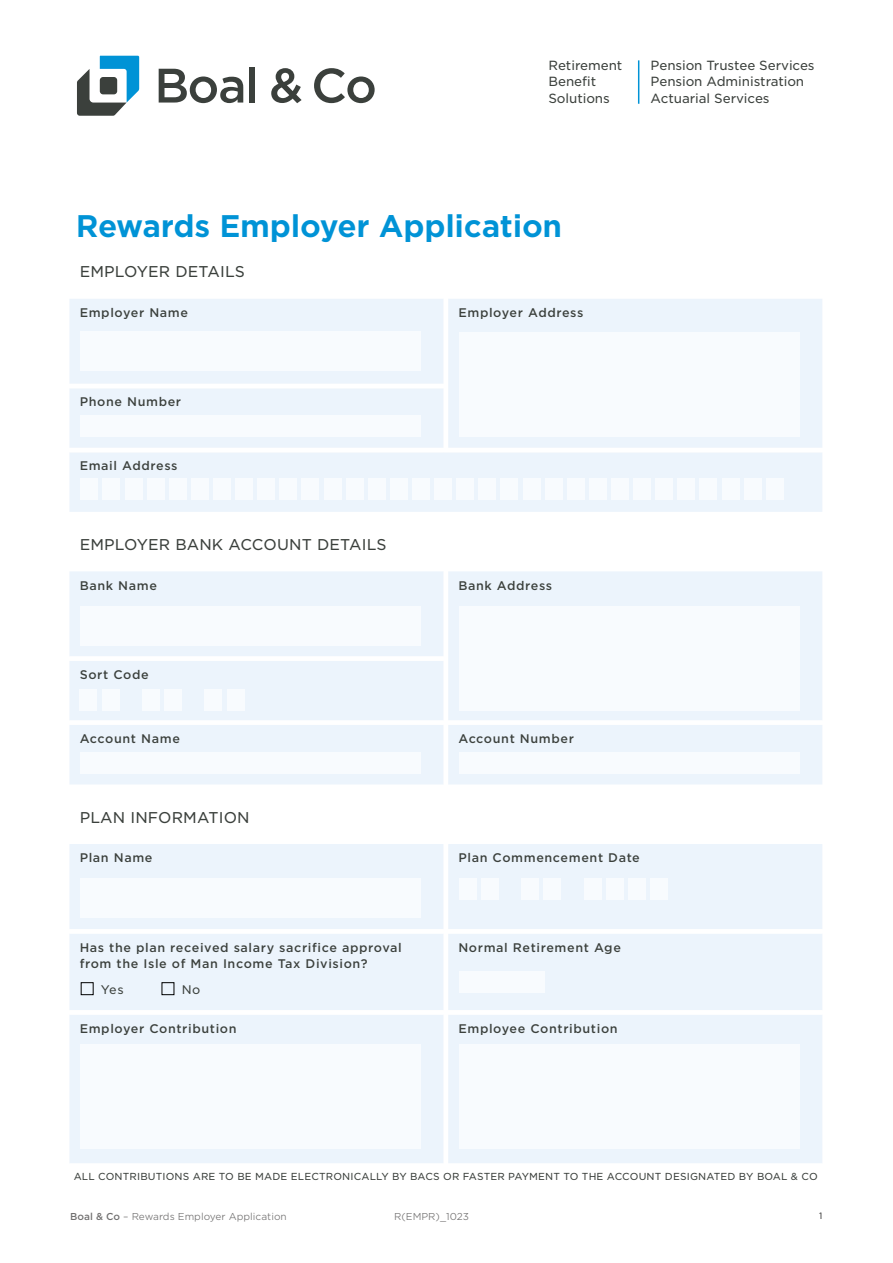
<style>
.page{position:relative;width:893px;height:1263px;background:#fff}
.page>*{position:absolute;margin:0;border:0;box-sizing:border-box;transform-origin:0 0}
.t1{font:700 30px "Gotham S Sm";letter-spacing:-.01em;color:#0093d6}
.t2{font:15px "Gotham S Sm";letter-spacing:.01em;color:#3b403c}
.t3{font:12.75px/16.5px "Gotham S Sm";letter-spacing:-.005em;color:#3b403c}
.t4{font:500 12px/16.5px "Gotham S Sm";letter-spacing:.05em;color:#3b403c}
.t5{font:12px "Gotham S Sm";color:#3b403c}
.t6{font:9.75px "Gotham S Sm";letter-spacing:.015em;color:#3b403c}
.t7{font:300 9.6px "Gotham S Sm";color:#706f6f}
.t8{font:300 8.7px "Gotham S Sm";color:#000}
.s1{font-weight:500}
</style>
<div class="page">
<div style="left:69px;top:299px;width:753px;height:213px;background:#ecf4fc"></div>
<hr style="left:444px;top:299px;width:4px;height:85px;background:#fff">
<svg style="left:69px;top:384px;width:753px;height:68px;fill:#ecf4fc"></svg>
<div style="left:69px;top:571px;width:753px;height:213px;background:#ecf4fc"></div>
<hr style="left:444px;top:571px;width:4px;height:85px;background:#fff">
<hr style="left:444px;top:725px;width:4px;height:59px;background:#fff">
<svg style="left:69px;top:656px;width:753px;height:69px;fill:#ecf4fc"></svg>
<div style="left:69px;top:844px;width:753px;height:319px;background:#ecf4fc"></div>
<svg style="left:69px;top:929px;width:753px;height:86px;background:#eef5fc"></svg>
<div style="left:80px;top:689px;width:17px;height:22px;background:#f8fbfe"></div>
<div style="left:142px;top:689px;width:17px;height:22px;background:#f8fbfe"></div>
<div style="left:205px;top:689px;width:17px;height:22px;background:#f8fbfe"></div>
<div style="left:102px;top:689px;width:17px;height:22px;background:#f8fbfe"></div>
<div style="left:165px;top:689px;width:17px;height:22px;background:#f8fbfe"></div>
<div style="left:227px;top:689px;width:17px;height:22px;background:#f8fbfe"></div>
<div style="left:81px;top:752px;width:340px;height:21px;background:#f8fbfe"></div>
<div style="left:459px;top:752px;width:340px;height:21px;background:#f8fbfe"></div>
<div style="left:459px;top:972px;width:85px;height:21px;background:#f8fbfe"></div>
<div style="left:81px;top:478px;width:17px;height:21px;background:#f8fbfe"></div>
<div style="left:125px;top:478px;width:17px;height:21px;background:#f8fbfe"></div>
<div style="left:169px;top:478px;width:17px;height:21px;background:#f8fbfe"></div>
<div style="left:412px;top:478px;width:17px;height:21px;background:#f8fbfe"></div>
<div style="left:213px;top:478px;width:17px;height:21px;background:#f8fbfe"></div>
<div style="left:457px;top:478px;width:17px;height:21px;background:#f8fbfe"></div>
<div style="left:258px;top:478px;width:17px;height:21px;background:#f8fbfe"></div>
<div style="left:501px;top:478px;width:17px;height:21px;background:#f8fbfe"></div>
<div style="left:302px;top:478px;width:17px;height:21px;background:#f8fbfe"></div>
<div style="left:545px;top:478px;width:17px;height:21px;background:#f8fbfe"></div>
<div style="left:656px;top:478px;width:17px;height:21px;background:#f8fbfe"></div>
<div style="left:346px;top:478px;width:17px;height:21px;background:#f8fbfe"></div>
<div style="left:589px;top:478px;width:17px;height:21px;background:#f8fbfe"></div>
<div style="left:700px;top:478px;width:17px;height:21px;background:#f8fbfe"></div>
<div style="left:103px;top:478px;width:17px;height:21px;background:#f8fbfe"></div>
<div style="left:147px;top:478px;width:17px;height:21px;background:#f8fbfe"></div>
<div style="left:191px;top:478px;width:17px;height:21px;background:#f8fbfe"></div>
<div style="left:435px;top:478px;width:17px;height:21px;background:#f8fbfe"></div>
<div style="left:236px;top:478px;width:17px;height:21px;background:#f8fbfe"></div>
<div style="left:479px;top:478px;width:17px;height:21px;background:#f8fbfe"></div>
<div style="left:280px;top:478px;width:17px;height:21px;background:#f8fbfe"></div>
<div style="left:523px;top:478px;width:17px;height:21px;background:#f8fbfe"></div>
<div style="left:324px;top:478px;width:17px;height:21px;background:#f8fbfe"></div>
<div style="left:567px;top:478px;width:17px;height:21px;background:#f8fbfe"></div>
<div style="left:678px;top:478px;width:17px;height:21px;background:#f8fbfe"></div>
<div style="left:368px;top:478px;width:17px;height:21px;background:#f8fbfe"></div>
<div style="left:611px;top:478px;width:17px;height:21px;background:#f8fbfe"></div>
<div style="left:722px;top:478px;width:17px;height:21px;background:#f8fbfe"></div>
<div style="left:766px;top:478px;width:17px;height:21px;background:#f8fbfe"></div>
<div style="left:390px;top:478px;width:17px;height:21px;background:#f8fbfe"></div>
<div style="left:634px;top:478px;width:17px;height:21px;background:#f8fbfe"></div>
<div style="left:744px;top:478px;width:17px;height:21px;background:#f8fbfe"></div>
<div style="left:459px;top:332px;width:340px;height:104px;background:#f8fbfe"></div>
<div style="left:459px;top:606px;width:340px;height:105px;background:#f8fbfe"></div>
<div style="left:459px;top:1044px;width:340px;height:105px;background:#f8fbfe"></div>
<div style="left:81px;top:415px;width:340px;height:21px;background:#f8fbfe"></div>
<div style="left:81px;top:332px;width:340px;height:39px;background:#f8fbfe"></div>
<div style="left:81px;top:606px;width:340px;height:39px;background:#f8fbfe"></div>
<div style="left:81px;top:1044px;width:340px;height:105px;background:#f8fbfe"></div>
<div style="left:81px;top:878px;width:340px;height:40px;background:#f8fbfe"></div>
<div style="left:81px;top:982px;width:13px;height:13px;border:1px solid #000"></div>
<div style="left:162px;top:982px;width:12px;height:13px;border:1px solid #000"></div>
<div style="left:459px;top:878px;width:17px;height:22px;background:#f8fbfe"></div>
<div style="left:522px;top:878px;width:17px;height:22px;background:#f8fbfe"></div>
<div style="left:584px;top:878px;width:17px;height:22px;background:#f8fbfe"></div>
<div style="left:628px;top:878px;width:17px;height:22px;background:#f8fbfe"></div>
<div style="left:481px;top:878px;width:17px;height:22px;background:#f8fbfe"></div>
<div style="left:544px;top:878px;width:17px;height:22px;background:#f8fbfe"></div>
<div style="left:606px;top:878px;width:17px;height:22px;background:#f8fbfe"></div>
<div style="left:651px;top:878px;width:17px;height:22px;background:#f8fbfe"></div>
<svg style="left:159px;top:69px;width:84px;height:34px"></svg>
<div style="left:249px;top:67px;width:6px;height:36px;background:#3b403c"></div>
<svg style="left:271px;top:68px;width:31px;height:35px"></svg>
<svg style="left:314px;top:68px;width:61px;height:35px"></svg>
<svg style="left:77px;top:56px;width:62px;height:60px"></svg>
<hr style="left:638px;top:60px;width:1px;height:44px;background:#0093d6">
<p class="t3" style="left:549px;top:57px;width:75px">Retirement<br>Benefit<br>Solutions</p>
<p class="t3" style="left:651px;top:57px;width:166px">Pension Trustee Services<br>Pension Administration<br>Actuarial Services</p>
<h1 class="t1" style="left:76px;top:205px;width:488px">Rewards Employer Application</h1>
<p class="t2" style="left:80px;top:262px;width:167px">EMPLOYER DETAILS</p>
<p class="t4" style="left:80px;top:304px;width:110px">Employer Name</p>
<p class="t4" style="left:458px;top:304px;width:127px">Employer Address</p>
<p class="t4" style="left:80px;top:394px;width:103px">Phone Number</p>
<p class="t4" style="left:80px;top:458px;width:99px">Email Address</p>
<p class="t2" style="left:80px;top:534px;width:308px">EMPLOYER BANK ACCOUNT DETAILS</p>
<p class="t4" style="left:80px;top:577px;width:79px">Bank Name</p>
<p class="t4" style="left:458px;top:577px;width:95px">Bank Address</p>
<p class="t4" style="left:80px;top:666px;width:71px">Sort Code</p>
<p class="t4" style="left:80px;top:730px;width:102px">Account Name</p>
<p class="t4" style="left:458px;top:730px;width:117px">Account Number</p>
<p class="t2" style="left:80px;top:807px;width:171px">PLAN INFORMATION</p>
<p class="t4" style="left:80px;top:849px;width:74px">Plan Name</p>
<p class="t4" style="left:458px;top:849px;width:183px">Plan Commencement Date</p>
<p class="t4" style="left:80px;top:939px;width:324px">Has the plan received salary sacrifice approval from the Isle of Man Income Tax Division?</p>
<p class="t5" style="left:101px;top:981px;width:24px">Yes</p>
<p class="t5" style="left:182px;top:981px;width:20px">No</p>
<p class="t4" style="left:458px;top:939px;width:164px">Normal Retirement Age</p>
<p class="t4" style="left:80px;top:1020px;width:158px">Employer Contribution</p>
<p class="t4" style="left:458px;top:1020px;width:161px">Employee Contribution</p>
<p class="t6" style="left:74px;top:1170px;width:745px">ALL CONTRIBUTIONS ARE TO BE MADE ELECTRONICALLY BY BACS OR FASTER PAYMENT TO THE ACCOUNT DESIGNATED BY BOAL &amp; CO</p>
<p class="t7" style="left:70px;top:1210px;width:218px"><span class="s1">Boal &amp; Co</span> – Rewards Employer Application</p>
<p class="t7" style="left:394px;top:1210px;width:76px">R(EMPR)_1023</p>
<p class="t8" style="left:819px;top:1210px;width:5px">1</p>
</div>
